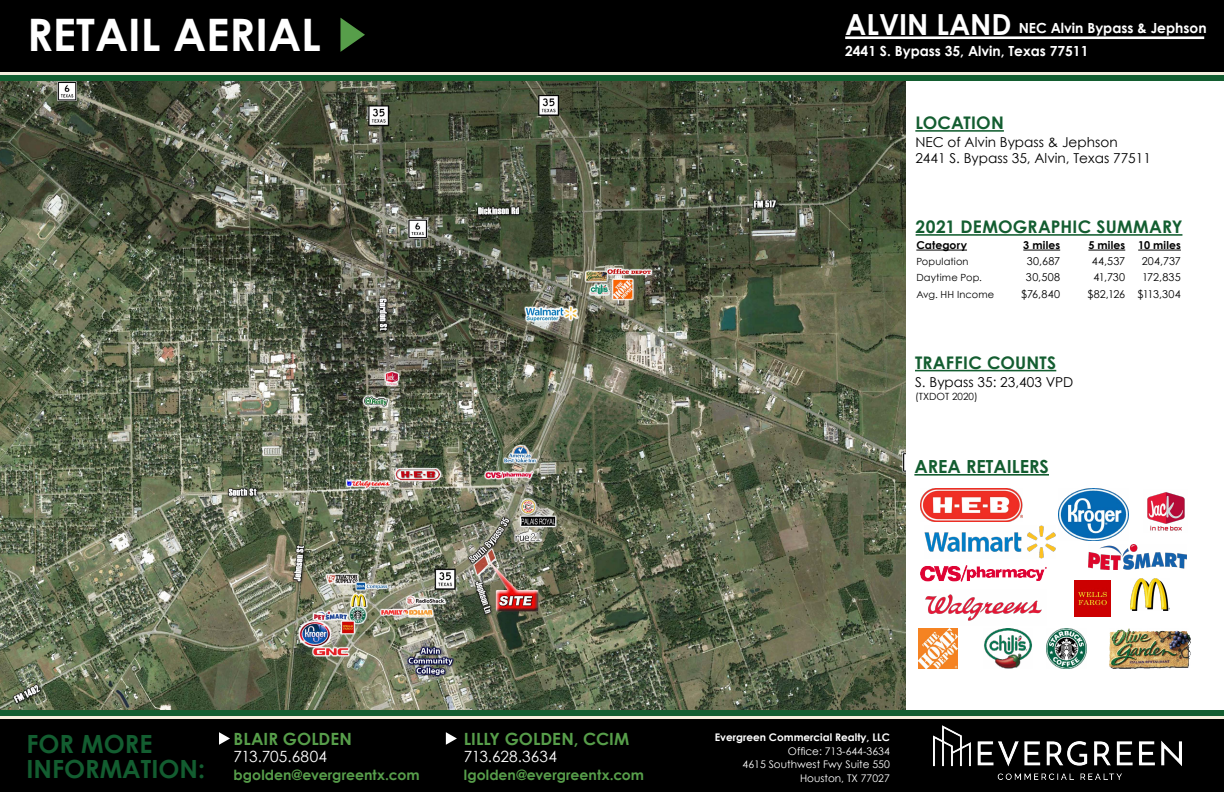
<style>
.page{position:relative;width:1224px;height:792px;background:#fff}
.page>*{position:absolute;margin:0;border:0;box-sizing:border-box;transform-origin:0 0}
.t1{font:700 44.8px "Century Gothic";color:#fff}
.t2{font:700 29px "Century Gothic";color:#fff}
.t3{font:700 25.1px/25.1px "Century Gothic";color:#135d30}
.t4{font:700 18px "Century Gothic";color:#135d30}
.t5{font:700 17.4px "Century Gothic";letter-spacing:.01em;color:#135d30}
.t6{font:700 16.9px "Century Gothic";color:#579e4a}
.t7{font:15.5px "Century Gothic";letter-spacing:.005em;color:#fff}
.t8{font:700 14.1px "Century Gothic";color:#579e4a}
.t9{font:700 13.9px "Century Gothic";color:#fff}
.t10{font:13.6px/16.1px "Century Gothic";color:#000}
.t11{font:10.8px "Century Gothic";letter-spacing:.02em;color:#000}
.t12{font:700 10.8px "Century Gothic";letter-spacing:.015em;color:#000}
.t13{font:10.8px "Century Gothic";letter-spacing:-.01em;color:#000}
.t14{font:10.5px/13.6px "Century Gothic";color:#fff;text-align:right}
.t15{font:700 10.5px "Century Gothic";color:#fff}
.t16{font:9.9px "Century Gothic";letter-spacing:.015em;color:#000}
</style>
<div class="page">
<img style="left:0;top:80px;width:906px;height:630px">
<svg style="left:0;top:74px;width:1224px;height:6px;background:#38754c"></svg>
<div style="left:0;top:0;width:1224px;height:74px;background:linear-gradient(to right,#f5eedd,#f5eedd)"></div>
<div style="left:0;top:0;width:1224px;height:71px;background:#000"></div>
<div style="left:0;top:710px;width:1224px;height:82px;background:#135d30"></div>
<div style="left:0;top:716px;width:1224px;height:76px;background:#f5eedd"></div>
<div style="left:0;top:719px;width:1224px;height:73px;background:#000"></div>
<hr style="left:914px;top:474px;width:135px;height:2px;background:#135d30">
<img style="left:934px;top:726px;width:248px;height:54px">
<svg style="left:341px;top:18px;width:24px;height:34px"></svg>
<hr style="left:845px;top:36px;width:359px;height:3px;background:#fff">
<svg style="left:446px;top:732px;width:11px;height:13px"></svg>
<svg style="left:219px;top:732px;width:11px;height:13px"></svg>
<img style="left:920px;top:488px;width:102px;height:34px">
<img style="left:924px;top:526px;width:132px;height:33px">
<img style="left:920px;top:565px;width:127px;height:17px">
<img style="left:925px;top:594px;width:117px;height:27px">
<img style="left:1058px;top:489px;width:70px;height:51px">
<img style="left:1074px;top:581px;width:36px;height:36px">
<img style="left:1089px;top:545px;width:98px;height:24px">
<img style="left:1147px;top:492px;width:38px;height:39px">
<img style="left:1130px;top:578px;width:40px;height:33px">
<img style="left:918px;top:628px;width:40px;height:40px">
<img style="left:984px;top:628px;width:48px;height:40px">
<img style="left:1047px;top:628px;width:39px;height:40px">
<img style="left:1109px;top:628px;width:82px;height:40px">
<hr style="left:915px;top:130px;width:89px;height:2px;background:#135d30">
<hr style="left:916px;top:234px;width:266px;height:2px;background:#135d30">
<hr style="left:915px;top:370px;width:141px;height:1px;background:#135d30">
<hr style="left:916px;top:250px;width:51px;height:1px;background:#000">
<hr style="left:1023px;top:250px;width:37px;height:1px;background:#000">
<hr style="left:1088px;top:250px;width:37px;height:1px;background:#000">
<hr style="left:1138px;top:250px;width:43px;height:1px;background:#000">
<h1 class="t1" style="left:27px;top:0;width:295px">RETAIL AERIAL</h1>
<h2 class="t2" style="left:845px;top:3px;width:168px">ALVIN LAND</h2>
<p class="t9" style="left:1019px;top:18px;width:189px">NEC Alvin Bypass &amp; Jephson</p>
<p class="t9" style="left:845px;top:41px;width:245px">2441 S. Bypass 35, Alvin, Texas 77511</p>
<p class="t5" style="left:915px;top:110px;width:90px">LOCATION</p>
<p class="t10" style="left:915px;top:134px;width:237px">NEC of Alvin Bypass &amp; Jephson<br>2441 S. Bypass 35, Alvin, Texas 77511</p>
<p class="t5" style="left:916px;top:214px;width:268px">2021 DEMOGRAPHIC SUMMARY</p>
<p class="t12" style="left:916px;top:237px;width:52px">Category</p>
<p class="t12" style="left:1023px;top:237px;width:38px">3 miles</p>
<p class="t12" style="left:1088px;top:237px;width:94px">5 miles 10 miles</p>
<p class="t16" style="left:916px;top:254px;width:54px">Population</p>
<p class="t11" style="left:1027px;top:254px;width:35px">30,687</p>
<p class="t11" style="left:1092px;top:254px;width:35px">44,537</p>
<p class="t11" style="left:1142px;top:254px;width:41px">204,737</p>
<p class="t16" style="left:916px;top:270px;width:67px">Daytime Pop.</p>
<p class="t11" style="left:1026px;top:270px;width:36px">30,508</p>
<p class="t11" style="left:1093px;top:270px;width:33px">41,730</p>
<p class="t11" style="left:1142px;top:270px;width:40px">172,835</p>
<p class="t16" style="left:916px;top:287px;width:79px">Avg. HH Income</p>
<p class="t11" style="left:1021px;top:287px;width:40px">$76,840</p>
<p class="t13" style="left:1087px;top:287px;width:95px">$82,126 $113,304</p>
<p class="t5" style="left:915px;top:349px;width:143px">TRAFFIC COUNTS</p>
<p class="t10" style="left:915px;top:374px;width:160px">S. Bypass 35: 23,403 VPD</p>
<p class="t16" style="left:915px;top:390px;width:64px">(TXDOT 2020)</p>
<h3 class="t4" style="left:914px;top:453px;width:136px">AREA RETAILERS</h3>
<h3 class="t3" style="left:26px;top:731px;width:180px">FOR MORE<br>INFORMATION:</h3>
<p class="t6" style="left:234px;top:726px;width:120px">BLAIR GOLDEN</p>
<p class="t7" style="left:234px;top:745px;width:95px">713.705.6804</p>
<p class="t8" style="left:234px;top:764px;width:188px">bgolden@evergreentx.com</p>
<p class="t6" style="left:464px;top:726px;width:167px">LILLY GOLDEN, CCIM</p>
<p class="t7" style="left:464px;top:745px;width:95px">713.628.3634</p>
<p class="t8" style="left:464px;top:764px;width:182px">lgolden@evergreentx.com</p>
<p class="t15" style="left:715px;top:729px;width:177px">Evergreen Commercial Realty, LLC</p>
<p class="t14" style="left:743px;top:744px;width:149px">Office: 713-644-3634<br>4615 Southwest Fwy Suite 550<br>Houston, TX 77027</p>
</div>
